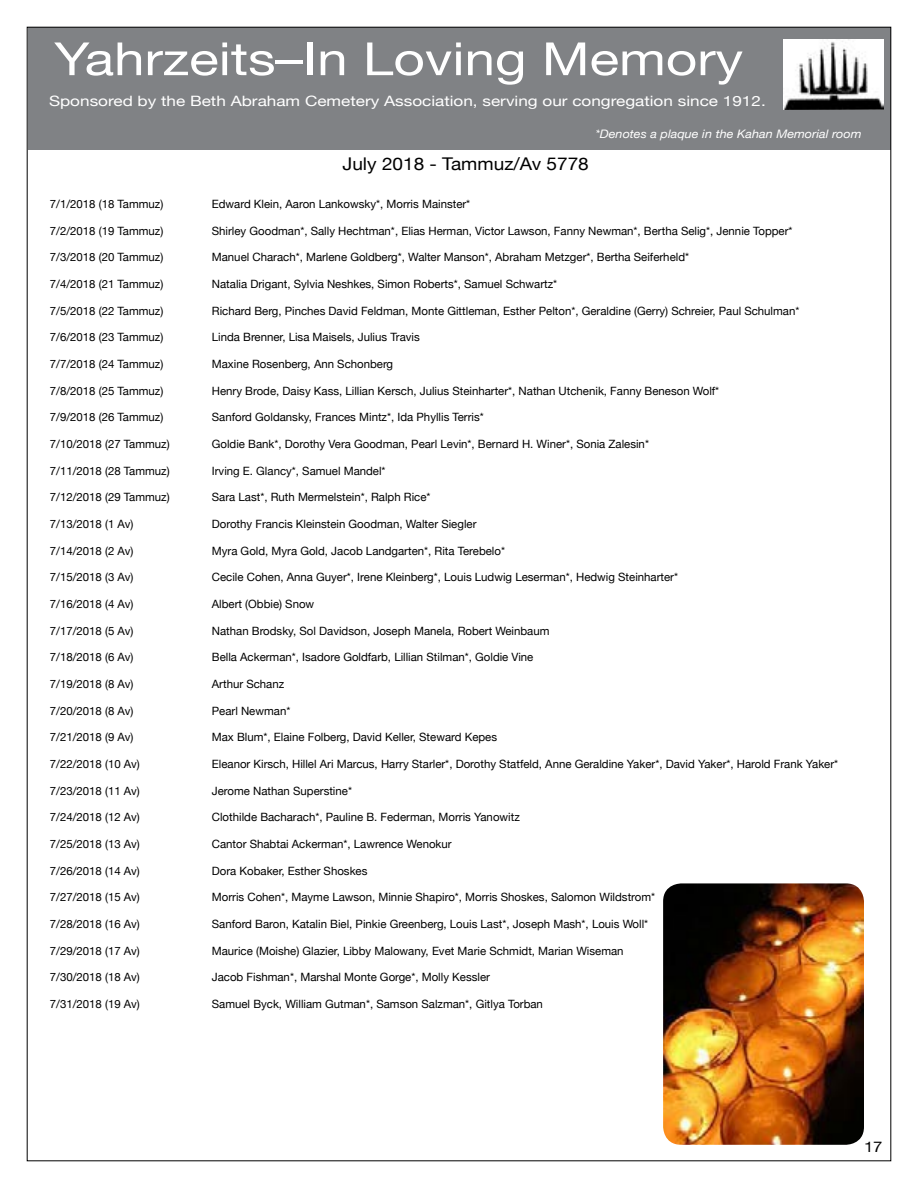
<style>
.page{position:relative;width:918px;height:1188px;background:#fff}
.page>*{position:absolute;margin:0;border:0;box-sizing:border-box;transform-origin:0 0}
.t1{font:45.75px "Helvetica Neue";color:#fff;scale:1.2 1}
.t2{font:17.55px "Helvetica Neue";color:#000;scale:1.08 1}
.t3{font:14.7px "Helvetica Neue";color:#000;scale:1.14 1}
.t4{font:14.25px "Helvetica Neue";color:#fff;scale:1.2 1}
.t5{font:italic 11.7px "Helvetica Neue";color:#fff;scale:1.08 1}
.t6{font:11.4px "Helvetica Neue";color:#000}
</style>
<div class="page">
<div style="left:28px;top:27px;width:863px;height:123px;background:#808285"></div>
<img style="left:784px;top:40px;width:99px;height:70px">
<img style="left:663px;top:883px;width:201px;height:262px">
<h1 class="t1" style="left:54px;top:26px;width:576px">Yahrzeits–In Loving Memory</h1>
<p class="t4" style="left:49px;top:91px;width:599px">Sponsored by the Beth Abraham Cemetery Association, serving our congregation since 1912.</p>
<p class="t5" style="left:595px;top:125px;width:248px">*Denotes a plaque in the Kahan Memorial room</p>
<h2 class="t2" style="left:343px;top:152px;width:230px">July 2018 - Tammuz/Av 5778</h2>
<p class="t6" style="left:50px;top:196px;width:115px">7/1/2018 (18 Tammuz)</p>
<p class="t6" style="left:212px;top:196px;width:260px">Edward Klein, Aaron Lankowsky*, Morris Mainster*</p>
<p class="t6" style="left:50px;top:222px;width:115px">7/2/2018 (19 Tammuz)</p>
<p class="t6" style="left:212px;top:222px;width:582px">Shirley Goodman*, Sally Hechtman*, Elias Herman, Victor Lawson, Fanny Newman*, Bertha Selig*, Jennie Topper*</p>
<p class="t6" style="left:50px;top:249px;width:115px">7/3/2018 (20 Tammuz)</p>
<p class="t6" style="left:212px;top:249px;width:479px">Manuel Charach*, Marlene Goldberg*, Walter Manson*, Abraham Metzger*, Bertha Seiferheld*</p>
<p class="t6" style="left:50px;top:276px;width:115px">7/4/2018 (21 Tammuz)</p>
<p class="t6" style="left:212px;top:276px;width:347px">Natalia Drigant, Sylvia Neshkes, Simon Roberts*, Samuel Schwartz*</p>
<p class="t6" style="left:50px;top:302px;width:115px">7/5/2018 (22 Tammuz)</p>
<p class="t6" style="left:212px;top:302px;width:589px">Richard Berg, Pinches David Feldman, Monte Gittleman, Esther Pelton*, Geraldine (Gerry) Schreier, Paul Schulman*</p>
<p class="t6" style="left:50px;top:329px;width:115px">7/6/2018 (23 Tammuz)</p>
<p class="t6" style="left:212px;top:329px;width:209px">Linda Brenner, Lisa Maisels, Julius Travis</p>
<p class="t6" style="left:50px;top:356px;width:115px">7/7/2018 (24 Tammuz)</p>
<p class="t6" style="left:212px;top:356px;width:183px">Maxine Rosenberg, Ann Schonberg</p>
<p class="t6" style="left:50px;top:382px;width:115px">7/8/2018 (25 Tammuz)</p>
<p class="t6" style="left:212px;top:382px;width:509px">Henry Brode, Daisy Kass, Lillian Kersch, Julius Steinharter*, Nathan Utchenik, Fanny Beneson Wolf*</p>
<p class="t6" style="left:50px;top:409px;width:115px">7/9/2018 (26 Tammuz)</p>
<p class="t6" style="left:212px;top:409px;width:274px">Sanford Goldansky, Frances Mintz*, Ida Phyllis Terris*</p>
<p class="t6" style="left:50px;top:436px;width:121px">7/10/2018 (27 Tammuz)</p>
<p class="t6" style="left:212px;top:436px;width:439px">Goldie Bank*, Dorothy Vera Goodman, Pearl Levin*, Bernard H. Winer*, Sonia Zalesin*</p>
<p class="t6" style="left:50px;top:462px;width:121px">7/11/2018 (28 Tammuz)</p>
<p class="t6" style="left:212px;top:462px;width:175px">Irving E. Glancy*, Samuel Mandel*</p>
<p class="t6" style="left:50px;top:489px;width:121px">7/12/2018 (29 Tammuz)</p>
<p class="t6" style="left:212px;top:489px;width:220px">Sara Last*, Ruth Mermelstein*, Ralph Rice*</p>
<p class="t6" style="left:50px;top:516px;width:85px">7/13/2018 (1 Av)</p>
<p class="t6" style="left:212px;top:516px;width:266px">Dorothy Francis Kleinstein Goodman, Walter Siegler</p>
<p class="t6" style="left:50px;top:542px;width:85px">7/14/2018 (2 Av)</p>
<p class="t6" style="left:212px;top:542px;width:295px">Myra Gold, Myra Gold, Jacob Landgarten*, Rita Terebelo*</p>
<p class="t6" style="left:50px;top:569px;width:85px">7/15/2018 (3 Av)</p>
<p class="t6" style="left:212px;top:569px;width:468px">Cecile Cohen, Anna Guyer*, Irene Kleinberg*, Louis Ludwig Leserman*, Hedwig Steinharter*</p>
<p class="t6" style="left:50px;top:596px;width:85px">7/16/2018 (4 Av)</p>
<p class="t6" style="left:212px;top:596px;width:104px">Albert (Obbie) Snow</p>
<p class="t6" style="left:50px;top:622px;width:85px">7/17/2018 (5 Av)</p>
<p class="t6" style="left:212px;top:622px;width:339px">Nathan Brodsky, Sol Davidson, Joseph Manela, Robert Weinbaum</p>
<p class="t6" style="left:50px;top:649px;width:85px">7/18/2018 (6 Av)</p>
<p class="t6" style="left:212px;top:649px;width:323px">Bella Ackerman*, Isadore Goldfarb, Lillian Stilman*, Goldie Vine</p>
<p class="t6" style="left:50px;top:676px;width:85px">7/19/2018 (8 Av)</p>
<p class="t6" style="left:212px;top:676px;width:74px">Arthur Schanz</p>
<p class="t6" style="left:50px;top:702px;width:85px">7/20/2018 (8 Av)</p>
<p class="t6" style="left:212px;top:702px;width:80px">Pearl Newman*</p>
<p class="t6" style="left:50px;top:729px;width:85px">7/21/2018 (9 Av)</p>
<p class="t6" style="left:212px;top:729px;width:287px">Max Blum*, Elaine Folberg, David Keller, Steward Kepes</p>
<p class="t6" style="left:50px;top:756px;width:91px">7/22/2018 (10 Av)</p>
<p class="t6" style="left:212px;top:756px;width:628px">Eleanor Kirsch, Hillel Ari Marcus, Harry Starler*, Dorothy Statfeld, Anne Geraldine Yaker*, David Yaker*, Harold Frank Yaker*</p>
<p class="t6" style="left:50px;top:782px;width:91px">7/23/2018 (11 Av)</p>
<p class="t6" style="left:212px;top:782px;width:142px">Jerome Nathan Superstine*</p>
<p class="t6" style="left:50px;top:809px;width:91px">7/24/2018 (12 Av)</p>
<p class="t6" style="left:212px;top:809px;width:309px">Clothilde Bacharach*, Pauline B. Federman, Morris Yanowitz</p>
<p class="t6" style="left:50px;top:836px;width:91px">7/25/2018 (13 Av)</p>
<p class="t6" style="left:212px;top:836px;width:241px">Cantor Shabtai Ackerman*, Lawrence Wenokur</p>
<p class="t6" style="left:50px;top:862px;width:91px">7/26/2018 (14 Av)</p>
<p class="t6" style="left:212px;top:862px;width:157px">Dora Kobaker, Esther Shoskes</p>
<p class="t6" style="left:50px;top:889px;width:91px">7/27/2018 (15 Av)</p>
<p class="t6" style="left:212px;top:889px;width:445px">Morris Cohen*, Mayme Lawson, Minnie Shapiro*, Morris Shoskes, Salomon Wildstrom*</p>
<p class="t6" style="left:50px;top:916px;width:91px">7/28/2018 (16 Av)</p>
<p class="t6" style="left:212px;top:916px;width:438px">Sanford Baron, Katalin Biel, Pinkie Greenberg, Louis Last*, Joseph Mash*, Louis Woll*</p>
<p class="t6" style="left:50px;top:942px;width:91px">7/29/2018 (17 Av)</p>
<p class="t6" style="left:212px;top:942px;width:413px">Maurice (Moishe) Glazier, Libby Malowany, Evet Marie Schmidt, Marian Wiseman</p>
<p class="t6" style="left:50px;top:969px;width:91px">7/30/2018 (18 Av)</p>
<p class="t6" style="left:212px;top:969px;width:280px">Jacob Fishman*, Marshal Monte Gorge*, Molly Kessler</p>
<p class="t6" style="left:50px;top:996px;width:91px">7/31/2018 (19 Av)</p>
<p class="t6" style="left:212px;top:996px;width:333px">Samuel Byck, William Gutman*, Samson Salzman*, Gitlya Torban</p>
<p class="t3" style="left:864px;top:1136px;width:18px">17</p>
</div>
